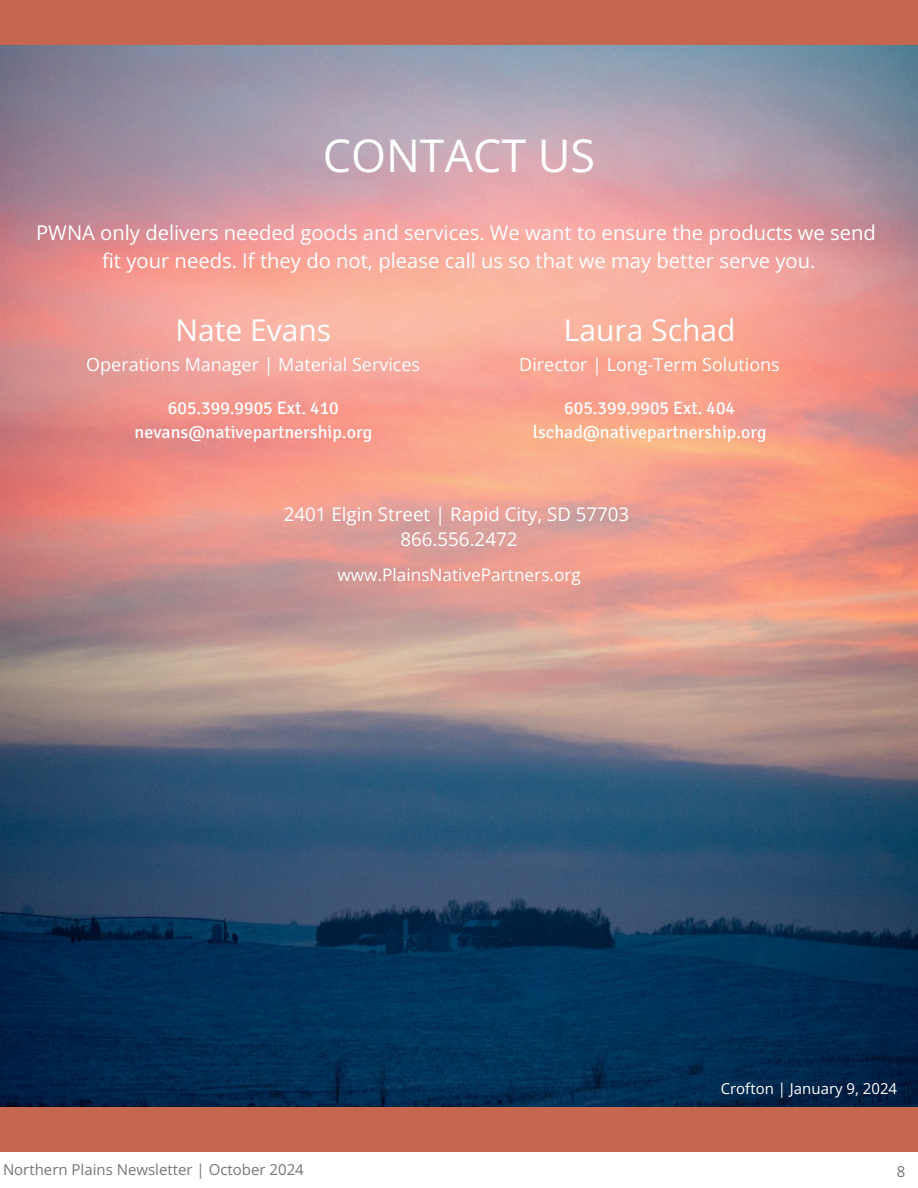
<style>
.page{position:relative;width:918px;height:1188px;background:#fff}
.page>*{position:absolute;margin:0;border:0;box-sizing:border-box;transform-origin:0 0}
.t1{font:45px "Open Sans";color:#fff}
.t2{font:30px "Open Sans";color:#fff}
.t3{font:20.25px/28.2px "Open Sans";color:#fff;text-align:center}
.t4{font:18.75px/25.8px "Open Sans";color:#fff;text-align:center}
.t5{font:18px/24.8px "Signika";color:#fff;text-align:center}
.t6{font:18px "Open Sans";color:#fff}
.t7{font:17.25px "Open Sans";color:#fff}
.t8{font:15px "Open Sans";color:#767676}
.t9{font:15px "Open Sans";color:#fff}
</style>
<div class="page">
<img style="left:0;top:45px;width:918px;height:1062px">
<div style="left:0;top:1107px;width:918px;height:45px;background:#c5664f"></div>
<div style="left:0;top:0;width:918px;height:45px;background:#c5664f"></div>
<h3 class="t1" style="left:323px;top:124px;width:274px">CONTACT US</h3>
<h3 class="t3" style="left:36px;top:218px;width:841px">PWNA only delivers needed goods and services. We want to ensure the products we send fit your needs. If they do not, please call us so that we may better serve you.</h3>
<h3 class="t2" style="left:176px;top:309px;width:157px">Nate Evans</h3>
<h3 class="t6" style="left:86px;top:351px;width:335px">Operations Manager | Material Services</h3>
<h2 class="t2" style="left:564px;top:309px;width:173px">Laura Schad</h2>
<h2 class="t6" style="left:519px;top:351px;width:262px">Director | Long-Term Solutions</h2>
<h3 class="t5" style="left:135px;top:395px;width:239px">605.399.9905 Ext. 410 nevans@nativepartnership.org</h3>
<p class="t5" style="left:533px;top:395px;width:235px">605.399.9905 Ext. 404 lschad@nativepartnership.org</p>
<p class="t4" style="left:284px;top:500px;width:347px">2401 Elgin Street | Rapid City, SD 57703<br>866.556.2472</p>
<p class="t7" style="left:337px;top:563px;width:245px">www.PlainsNativePartners.org</p>
<h3 class="t9" style="left:721px;top:1077px;width:178px">Crofton | January 9, 2024</h3>
<h1 class="t8" style="left:3px;top:1159px;width:302px">Northern Plains Newsletter | October 2024</h1>
<h2 class="t8" style="left:897px;top:1161px;width:10px">8</h2>
</div>
